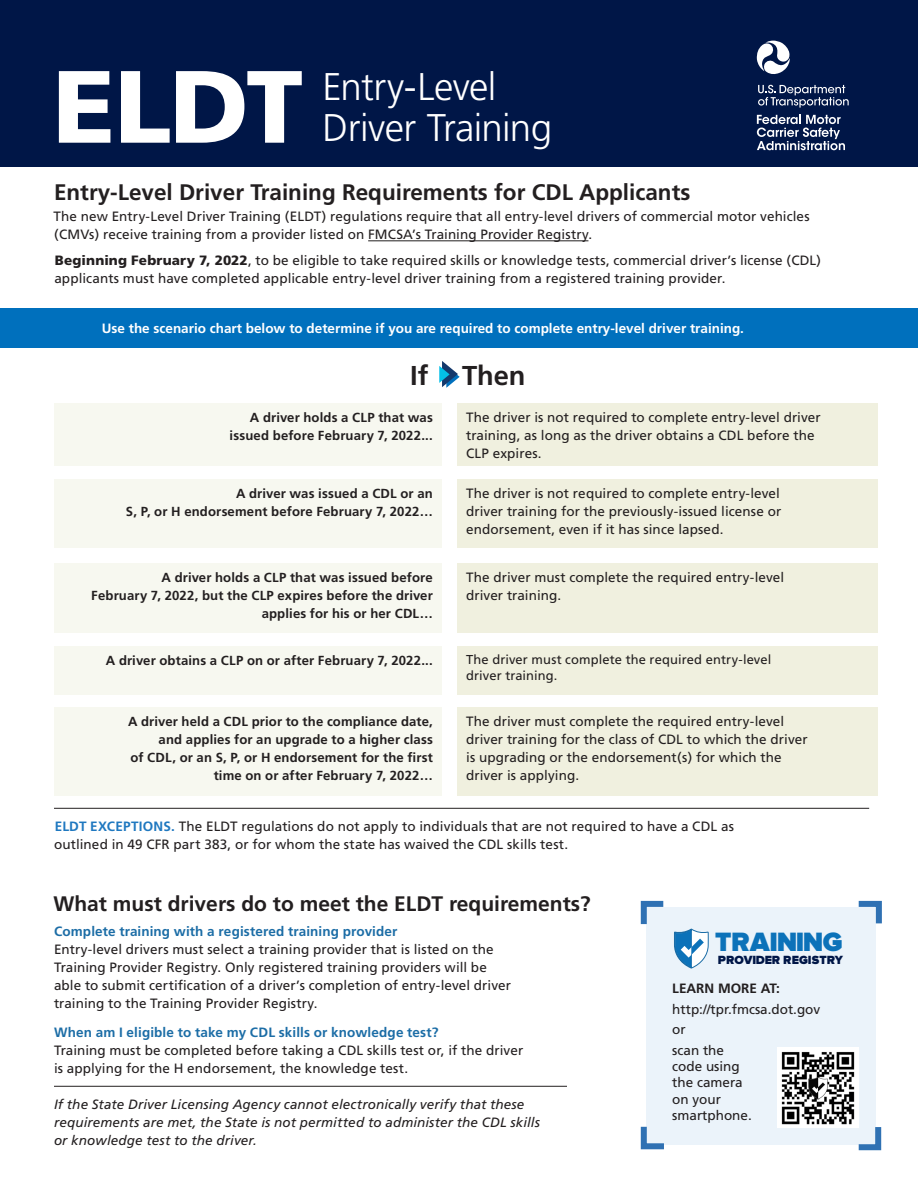
<style>
.page{position:relative;width:918px;height:1188px;background:#fff}
.page>*{position:absolute;margin:0;border:0;box-sizing:border-box;transform-origin:0 0}
.t1{font:900 102.6px "Frutiger";color:#fff}
.t2{font:300 38.55px/41.2px "Frutiger";letter-spacing:-.015em;color:#fff}
.t3{font:900 27.45px "Proxima Nova";letter-spacing:-.02em;color:#0c72b9}
.SA{font:700 27.3px "Frutiger";letter-spacing:-.005em;color:#231f20}
.t4{font:700 22.5px "Frutiger";color:#231f20}
.t5{font:700 21px "Frutiger";color:#231f20}
.BT{font:13.5px/18px "Frutiger";letter-spacing:.005em;color:#231f20}
.BT-2{font:italic 13.5px/18px "Frutiger";letter-spacing:.01em;color:#231f20}
.SA-2{font:700 13.5px "Frutiger";letter-spacing:.01em;color:#1c6da6}
.t6{font:700 13.5px "Frutiger";color:#fff}
.t7{font:700 13.5px "Frutiger";color:#231f20}
.BT-3{font:700 13.2px/18px "Frutiger";letter-spacing:.01em;color:#231f20;text-align:right}
.BT-4{font:12.9px/16.2px "Frutiger";letter-spacing:.01em;color:#231f20}
.t8{font:900 12.3px "Proxima Nova";color:#001647}
.s1{font-weight:900}
.s2{font-weight:700;color:#1f78c0}
</style>
<div class="page">
<div style="left:0;top:308px;width:918px;height:39px;background:#0070bd"></div>
<div style="left:0;top:0;width:918px;height:166px;background:#001647"></div>
<hr style="left:368px;top:240px;width:220px;height:1px;background:#231f20">
<div style="left:457px;top:403px;width:421px;height:62px;background:#f0f0df"></div>
<div style="left:457px;top:479px;width:421px;height:68px;background:#f0f0df"></div>
<div style="left:457px;top:563px;width:421px;height:70px;background:#f0f0df"></div>
<div style="left:457px;top:646px;width:421px;height:48px;background:#f0f0df"></div>
<div style="left:457px;top:707px;width:421px;height:88px;background:#f0f0df"></div>
<div style="left:54px;top:479px;width:388px;height:68px;background:#f7f8f0"></div>
<div style="left:54px;top:563px;width:388px;height:70px;background:#f7f8f0"></div>
<div style="left:54px;top:646px;width:388px;height:48px;background:#f7f8f0"></div>
<div style="left:54px;top:707px;width:388px;height:88px;background:#f7f8f0"></div>
<hr style="left:54px;top:1086px;width:513px;height:1px;background:#231f20">
<div style="left:54px;top:403px;width:388px;height:62px;background:#f7f8f0"></div>
<hr style="left:54px;top:808px;width:815px;height:1px;background:#231f20">
<svg style="left:757px;top:41px;width:33px;height:33px"></svg>
<svg style="left:758px;top:85px;width:91px;height:23px"></svg>
<svg style="left:757px;top:115px;width:88px;height:35px"></svg>
<svg style="left:439px;top:361px;width:21px;height:27px"></svg>
<div style="left:646px;top:907px;width:230px;height:237px;background:#ebf3fa"></div>
<svg style="left:858px;top:900px;width:24px;height:24px"></svg>
<svg style="left:640px;top:1126px;width:30px;height:24px"></svg>
<svg style="left:640px;top:900px;width:69px;height:69px"></svg>
<svg style="left:853px;top:1127px;width:29px;height:24px"></svg>
<img style="left:777px;top:1048px;width:82px;height:80px">
<p class="t1" style="left:53px;top:45px;width:252px">ELDT</p>
<p class="t2" style="left:322px;top:67px;width:231px">Entry-Level<br>Driver Training</p>
<p class="t4" style="left:54px;top:179px;width:638px">Entry-Level Driver Training Requirements for CDL Applicants</p>
<p class="BT" style="left:53px;top:208px;width:758px">The new Entry-Level Driver Training (ELDT) regulations require that all entry-level drivers of commercial motor vehicles (CMVs) receive training from a provider listed on FMCSA’s Training Provider Registry.</p>
<p class="BT" style="left:54px;top:251px;width:768px"><span class="s1">Beginning February 7, 2022</span>, to be eligible to take required skills or knowledge tests, commercial driver’s license (CDL) applicants must have completed applicable entry-level driver training from a registered training provider.</p>
<p class="t6" style="left:102px;top:320px;width:644px">Use the scenario chart below to determine if you are required to complete entry-level driver training.</p>
<h2 class="SA" style="left:410px;top:359px;width:20px">If</h2>
<h2 class="SA" style="left:462px;top:359px;width:65px">Then</h2>
<p class="BT-3" style="left:230px;top:409px;width:205px">A driver holds a CLP that was issued before February 7, 2022...</p>
<p class="BT-3" style="left:126px;top:485px;width:308px">A driver was issued a CDL or an<br>S, P, or H endorsement before February 7, 2022…</p>
<p class="BT-3" style="left:91px;top:568px;width:343px">A driver holds a CLP that was issued before<br>February 7, 2022, but the CLP expires before the driver applies for his or her CDL…</p>
<p class="BT-3" style="left:106px;top:651px;width:328px">A driver obtains a CLP on or after February 7, 2022...</p>
<p class="BT-3" style="left:128px;top:712px;width:306px">A driver held a CDL prior to the compliance date, and applies for an upgrade to a higher class<br>of CDL, or an S, P, or H endorsement for the first time on or after February 7, 2022…</p>
<p class="BT" style="left:466px;top:409px;width:356px">The driver is not required to complete entry-level driver training, as long as the driver obtains a CDL before the<br>CLP expires.</p>
<p class="BT" style="left:466px;top:485px;width:317px;text-align:justify">The driver is not required to complete entry-level driver training for the previously-issued license or endorsement, even if it has since lapsed.</p>
<p class="BT" style="left:466px;top:568px;width:320px">The driver must complete the required entry-level driver training.</p>
<p class="BT-4" style="left:466px;top:652px;width:307px">The driver must complete the required entry-level driver training.</p>
<p class="BT" style="left:466px;top:712px;width:343px">The driver must complete the required entry-level driver training for the class of CDL to which the driver is upgrading or the endorsement(s) for which the driver is applying.</p>
<p class="BT" style="left:54px;top:817px;width:681px"><span class="s2">ELDT EXCEPTIONS.</span> The ELDT regulations do not apply to individuals that are not required to have a CDL as outlined in 49 CFR part 383, or for whom the state has waived the CDL skills test.</p>
<p class="t5" style="left:53px;top:892px;width:539px">What must drivers do to meet the ELDT requirements?</p>
<h2 class="SA-2" style="left:54px;top:923px;width:345px">Complete training with a registered training provider</h2>
<p class="BT" style="left:54px;top:940px;width:459px">Entry-level drivers must select a training provider that is listed on the Training Provider Registry. Only registered training providers will be able to submit certification of a driver’s completion of entry-level driver training to the Training Provider Registry.</p>
<h2 class="SA-2" style="left:54px;top:1024px;width:386px">When am I eligible to take my CDL skills or knowledge test?</h2>
<p class="BT" style="left:54px;top:1041px;width:471px">Training must be completed before taking a CDL skills test or, if the driver is applying for the H endorsement, the knowledge test.</p>
<p class="BT-2" style="left:54px;top:1095px;width:487px">If the State Driver Licensing Agency cannot electronically verify that these requirements are met, the State is not permitted to administer the CDL skills or knowledge test to the driver.</p>
<p class="t3" style="left:715px;top:926px;width:129px">TRAINING</p>
<p class="t8" style="left:718px;top:952px;width:127px">PROVIDER REGISTRY</p>
<p class="t7" style="left:672px;top:980px;width:109px">LEARN MORE AT:</p>
<p class="BT" style="left:672px;top:1000px;width:150px">http://tpr.fmcsa.dot.gov</p>
<p class="BT" style="left:672px;top:1021px;width:15px">or</p>
<p class="BT" style="left:672px;top:1042px;width:81px;line-height:16.2px">scan the code using the camera on your smartphone.</p>
</div>
